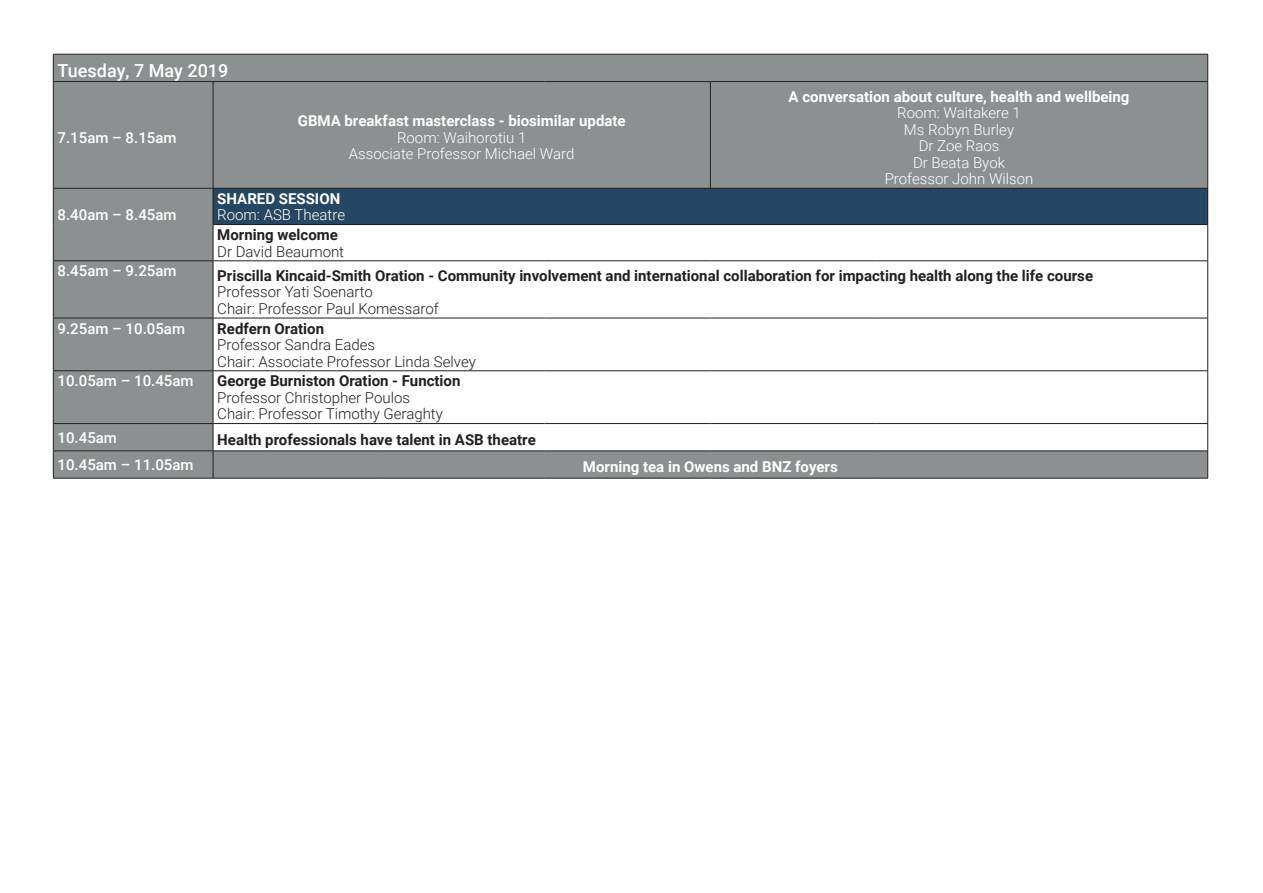
<style>
.page{position:relative;width:1263px;height:893px;background:#fff}
.page>*{position:absolute;margin:0;border:0;box-sizing:border-box;transform-origin:0 0}
.table_date_bold{font:500 18px "Roboto";color:#fff}
.table_text_bold{font:700 15px "Roboto";color:#231f20}
.table_text_bold-2{font:300 15px/16.5px "Roboto";color:#231f20}
.Table_text{font:700 15px/16.5px "Roboto";color:#fff;text-align:center}
.Table_text-2{font:500 15px "Roboto";color:#fff}
.Table_text-3{font:300 15px "Roboto";color:#fff}
.table_text_bold-3{font:300 15px "Roboto";color:#fff}
.table_text_bold-4{font:700 15px "Roboto";color:#fff}
.s1{font-weight:300}
</style>
<div class="page">
<svg style="left:54px;top:55px;width:1153px;height:423px;fill:#8d9091"></svg>
<div style="left:213px;top:188px;width:995px;height:37px;background:#254763"></div>
<hr style="left:53px;top:54px;width:160px;height:1px;background:#231f20">
<svg style="left:53px;top:54px;width:1px;height:27px"></svg>
<hr style="left:213px;top:54px;width:166px;height:1px;background:#231f20">
<hr style="left:379px;top:54px;width:166px;height:1px;background:#231f20">
<hr style="left:545px;top:54px;width:165px;height:1px;background:#231f20">
<hr style="left:710px;top:54px;width:166px;height:1px;background:#231f20">
<hr style="left:876px;top:54px;width:166px;height:1px;background:#231f20">
<hr style="left:1042px;top:54px;width:166px;height:1px;background:#231f20">
<svg style="left:1207px;top:54px;width:1px;height:27px"></svg>
<hr style="left:53px;top:81px;width:160px;height:1px;background:#231f20">
<hr style="left:53px;top:82px;width:1px;height:106px;background:#231f20">
<hr style="left:213px;top:81px;width:166px;height:1px;background:#231f20">
<hr style="left:213px;top:82px;width:1px;height:106px;background:#231f20">
<hr style="left:379px;top:81px;width:166px;height:1px;background:#231f20">
<hr style="left:545px;top:81px;width:165px;height:1px;background:#231f20">
<hr style="left:710px;top:81px;width:166px;height:1px;background:#231f20">
<hr style="left:710px;top:82px;width:1px;height:106px;background:#231f20">
<hr style="left:876px;top:81px;width:166px;height:1px;background:#231f20">
<hr style="left:1042px;top:81px;width:166px;height:1px;background:#231f20">
<hr style="left:1207px;top:82px;width:1px;height:106px;background:#231f20">
<hr style="left:53px;top:188px;width:160px;height:1px;background:#231f20">
<hr style="left:53px;top:188px;width:1px;height:37px;background:#231f20">
<hr style="left:213px;top:188px;width:166px;height:1px;background:#231f20">
<hr style="left:213px;top:188px;width:1px;height:36px;background:#231f20">
<hr style="left:379px;top:188px;width:166px;height:1px;background:#231f20">
<hr style="left:545px;top:188px;width:165px;height:1px;background:#231f20">
<hr style="left:710px;top:188px;width:166px;height:1px;background:#231f20">
<hr style="left:876px;top:188px;width:166px;height:1px;background:#231f20">
<hr style="left:1042px;top:188px;width:166px;height:1px;background:#231f20">
<hr style="left:1207px;top:188px;width:1px;height:36px;background:#231f20">
<hr style="left:53px;top:225px;width:1px;height:36px;background:#231f20">
<hr style="left:213px;top:224px;width:166px;height:1px;background:#231f20">
<hr style="left:213px;top:225px;width:1px;height:36px;background:#231f20">
<hr style="left:379px;top:224px;width:166px;height:1px;background:#231f20">
<hr style="left:545px;top:224px;width:165px;height:1px;background:#231f20">
<hr style="left:710px;top:224px;width:166px;height:1px;background:#231f20">
<hr style="left:876px;top:224px;width:166px;height:1px;background:#231f20">
<hr style="left:1042px;top:224px;width:166px;height:1px;background:#231f20">
<hr style="left:1207px;top:225px;width:1px;height:36px;background:#231f20">
<hr style="left:53px;top:261px;width:160px;height:1px;background:#231f20">
<hr style="left:53px;top:261px;width:1px;height:57px;background:#231f20">
<hr style="left:213px;top:261px;width:166px;height:1px;background:#231f20">
<hr style="left:213px;top:261px;width:1px;height:57px;background:#231f20">
<hr style="left:379px;top:261px;width:166px;height:1px;background:#231f20">
<hr style="left:545px;top:261px;width:165px;height:1px;background:#231f20">
<hr style="left:710px;top:261px;width:166px;height:1px;background:#231f20">
<hr style="left:876px;top:261px;width:166px;height:1px;background:#231f20">
<hr style="left:1042px;top:261px;width:166px;height:1px;background:#231f20">
<hr style="left:1207px;top:261px;width:1px;height:57px;background:#231f20">
<hr style="left:53px;top:318px;width:160px;height:1px;background:#231f20">
<hr style="left:53px;top:318px;width:1px;height:53px;background:#231f20">
<hr style="left:213px;top:318px;width:166px;height:1px;background:#231f20">
<hr style="left:213px;top:318px;width:1px;height:53px;background:#231f20">
<hr style="left:379px;top:318px;width:166px;height:1px;background:#231f20">
<hr style="left:545px;top:318px;width:165px;height:1px;background:#231f20">
<hr style="left:710px;top:318px;width:166px;height:1px;background:#231f20">
<hr style="left:876px;top:318px;width:166px;height:1px;background:#231f20">
<hr style="left:1042px;top:318px;width:166px;height:1px;background:#231f20">
<hr style="left:1207px;top:318px;width:1px;height:53px;background:#231f20">
<hr style="left:53px;top:371px;width:160px;height:1px;background:#231f20">
<hr style="left:53px;top:371px;width:1px;height:52px;background:#231f20">
<hr style="left:213px;top:371px;width:166px;height:1px;background:#231f20">
<hr style="left:213px;top:371px;width:1px;height:52px;background:#231f20">
<hr style="left:379px;top:371px;width:166px;height:1px;background:#231f20">
<hr style="left:545px;top:371px;width:165px;height:1px;background:#231f20">
<hr style="left:710px;top:371px;width:166px;height:1px;background:#231f20">
<hr style="left:876px;top:371px;width:166px;height:1px;background:#231f20">
<hr style="left:1042px;top:371px;width:166px;height:1px;background:#231f20">
<hr style="left:1207px;top:371px;width:1px;height:52px;background:#231f20">
<hr style="left:53px;top:423px;width:160px;height:1px;background:#231f20">
<hr style="left:53px;top:451px;width:160px;height:1px;background:#231f20">
<svg style="left:53px;top:424px;width:1px;height:54px"></svg>
<hr style="left:53px;top:478px;width:160px;height:1px;background:#231f20">
<hr style="left:213px;top:478px;width:166px;height:1px;background:#231f20">
<hr style="left:379px;top:478px;width:166px;height:1px;background:#231f20">
<hr style="left:545px;top:478px;width:165px;height:1px;background:#231f20">
<hr style="left:710px;top:478px;width:166px;height:1px;background:#231f20">
<hr style="left:876px;top:478px;width:166px;height:1px;background:#231f20">
<hr style="left:1042px;top:478px;width:166px;height:1px;background:#231f20">
<hr style="left:213px;top:423px;width:166px;height:1px;background:#231f20">
<svg style="left:213px;top:424px;width:1px;height:54px"></svg>
<hr style="left:379px;top:423px;width:166px;height:1px;background:#231f20">
<hr style="left:545px;top:423px;width:165px;height:1px;background:#231f20">
<hr style="left:710px;top:423px;width:166px;height:1px;background:#231f20">
<hr style="left:876px;top:423px;width:166px;height:1px;background:#231f20">
<hr style="left:1042px;top:423px;width:166px;height:1px;background:#231f20">
<svg style="left:1207px;top:424px;width:1px;height:54px"></svg>
<hr style="left:213px;top:451px;width:166px;height:1px;background:#231f20">
<hr style="left:379px;top:451px;width:166px;height:1px;background:#231f20">
<hr style="left:545px;top:451px;width:165px;height:1px;background:#231f20">
<hr style="left:710px;top:451px;width:166px;height:1px;background:#231f20">
<hr style="left:876px;top:451px;width:166px;height:1px;background:#231f20">
<hr style="left:1042px;top:451px;width:166px;height:1px;background:#231f20">
<p class="table_date_bold" style="left:58px;top:58px;width:172px">Tuesday, 7 May 2019</p>
<p class="Table_text-2" style="left:58px;top:127px;width:120px">7.15am – 8.15am</p>
<p class="Table_text" style="left:298px;top:112px;width:329px">GBMA breakfast masterclass - biosimilar update<br><span class="s1">Room: Waihorotiu 1</span></p>
<p class="Table_text-3" style="left:349px;top:143px;width:227px">Associate Professor Michael Ward</p>
<p class="Table_text-2" style="left:58px;top:204px;width:120px">8.40am – 8.45am</p>
<p class="table_text_bold-4" style="left:217px;top:188px;width:124px">SHARED SESSION</p>
<p class="table_text_bold-3" style="left:217px;top:204px;width:129px">Room: ASB Theatre</p>
<p class="table_text_bold" style="left:217px;top:224px;width:122px">Morning welcome</p>
<p class="table_text_bold-2" style="left:217px;top:242px;width:128px">Dr David Beaumont</p>
<p class="Table_text" style="left:789px;top:87px;width:342px">A conversation about culture, health and wellbeing<br><span class="s1">Room: Waitakere 1<br>Ms Robyn Burley</span></p>
<p class="Table_text-3" style="left:919px;top:135px;width:82px">Dr Zoe Raos</p>
<p class="Table_text-3" style="left:913px;top:152px;width:94px">Dr Beata Byok</p>
<p class="Table_text-3" style="left:885px;top:168px;width:150px">Professor John Wilson</p>
<p class="Table_text-2" style="left:58px;top:260px;width:120px">8.45am – 9.25am</p>
<p class="table_text_bold" style="left:217px;top:265px;width:877px">Priscilla Kincaid-Smith Oration - Community involvement and international collaboration for impacting health along the life course</p>
<p class="table_text_bold-2" style="left:217px;top:283px;width:223px">Professor Yati Soenarto<br>Chair: Professor Paul Komessarof</p>
<p class="Table_text-2" style="left:58px;top:318px;width:129px">9.25am – 10.05am</p>
<p class="table_text_bold" style="left:217px;top:318px;width:108px">Redfern Oration</p>
<p class="table_text_bold-2" style="left:217px;top:336px;width:260px">Professor Sandra Eades<br>Chair: Associate Professor Linda Selvey</p>
<p class="Table_text-2" style="left:58px;top:370px;width:138px">10.05am – 10.45am</p>
<p class="table_text_bold" style="left:217px;top:370px;width:245px">George Burniston Oration - Function</p>
<p class="table_text_bold-2" style="left:217px;top:389px;width:227px">Professor Christopher Poulos<br>Chair: Professor Timothy Geraghty</p>
<p class="Table_text-2" style="left:58px;top:427px;width:61px">10.45am</p>
<p class="table_text_bold" style="left:217px;top:429px;width:320px">Health professionals have talent in ASB theatre</p>
<p class="Table_text-2" style="left:58px;top:454px;width:138px">10.45am – 11.05am</p>
<p class="Table_text" style="left:583px;top:458px;width:256px">Morning tea in Owens and BNZ foyers</p>
</div>
